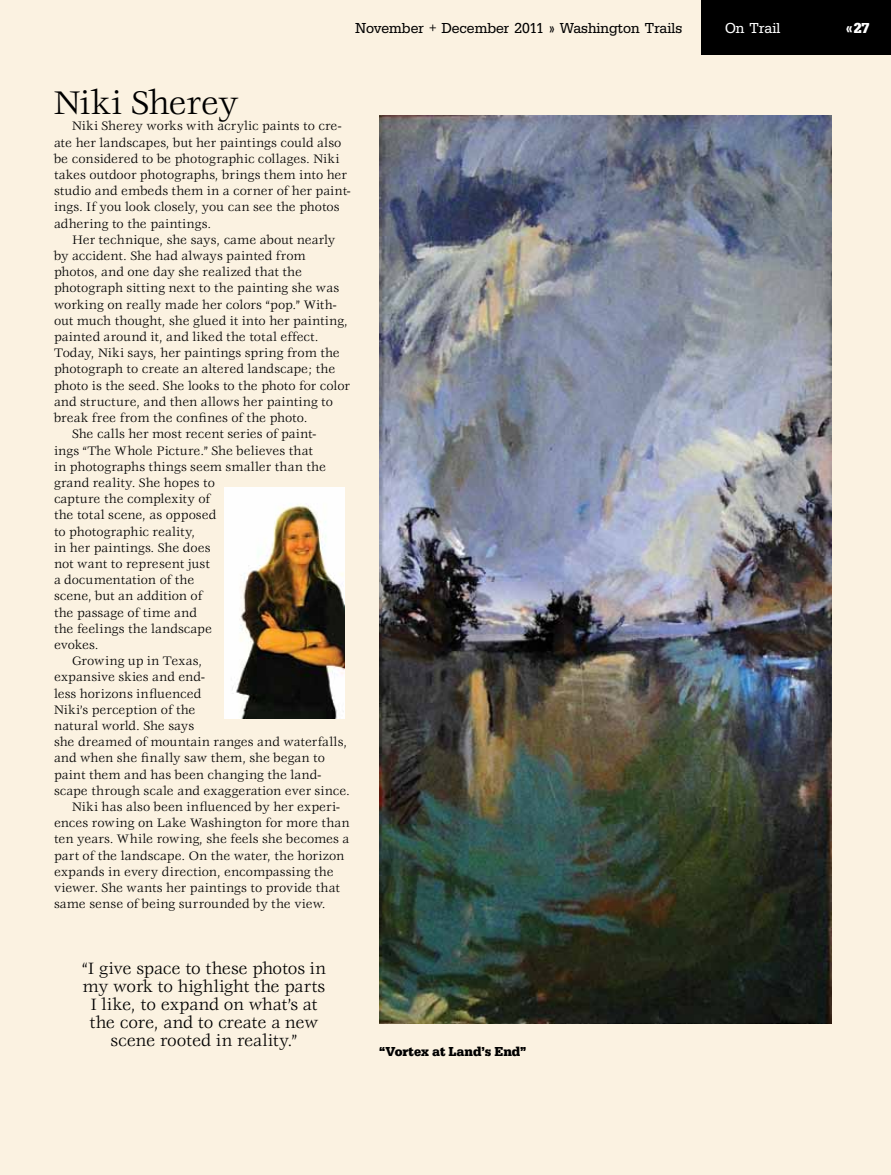
<style>
.page{position:relative;width:891px;height:1175px;background:#fff}
.page>*{position:absolute;margin:0;border:0;box-sizing:border-box;transform-origin:0 0}
.t1{font:36px "Veljovic";letter-spacing:-.02em;color:#000}
.t2{font:18px/18px "Veljovic";letter-spacing:-.01em;color:#000;text-align:center}
.t3{font:15px "URW Egyptienne TOT Reg Nar";color:#000}
.t4{font:15px "URW Egyptienne TOT Reg Nar";color:#fff}
.t5{font:15px "URW Egyptienne TOT Bol Nar";color:#fff}
.t6{font:13.5px/16.2px "Veljovic";color:#000}
.t7{font:13.5px "URW Egyptienne TOT Bol Nar";color:#000}
</style>
<div class="page">
<div style="left:0;top:0;width:891px;height:1174px;background:#fbf2e1"></div>
<div style="left:701px;top:0;width:190px;height:55px;background:#000"></div>
<img style="left:380px;top:115px;width:451px;height:908px">
<img style="left:224px;top:488px;width:120px;height:230px">
<p class="t3" style="left:355px;top:19px;width:328px">November + December 2011 » Washington Trails</p>
<p class="t4" style="left:725px;top:19px;width:57px">On Trail</p>
<p class="t5" style="left:846px;top:19px;width:25px">« 27</p>
<h1 class="t1" style="left:54px;top:83px;width:186px">Niki Sherey</h1>
<p class="t6" style="left:54px;top:119px;width:298px;text-indent:18px">Niki Sherey works with acrylic paints to cre&shy;ate her landscapes, but her paintings could also be considered to be photographic collages. Niki takes outdoor photographs, brings them into her studio and embeds them in a corner of her paint&shy;ings. If you look closely, you can see the photos adhering to the paintings.</p>
<p class="t6" style="left:72px;top:232px;width:265px">Her technique, she says, came about nearly</p>
<p class="t6" style="left:54px;top:248px;width:253px">by accident. She had always painted from</p>
<p class="t6" style="left:54px;top:264px;width:250px">photos, and one day she realized that the</p>
<p class="t6" style="left:54px;top:281px;width:287px">photograph sitting next to the painting she was</p>
<p class="t6" style="left:54px;top:297px;width:284px">working on really made her colors “pop.” With-</p>
<p class="t6" style="left:54px;top:313px;width:295px">out much thought, she glued it into her painting,</p>
<p class="t6" style="left:54px;top:329px;width:266px">painted around it, and liked the total effect.</p>
<p class="t6" style="left:54px;top:345px;width:287px">Today, Niki says, her paintings spring from the</p>
<p class="t6" style="left:54px;top:362px;width:283px">photograph to create an altered landscape; the</p>
<p class="t6" style="left:54px;top:378px;width:298px">photo is the seed. She looks to the photo for color</p>
<p class="t6" style="left:54px;top:394px;width:281px">and structure, and then allows her painting to</p>
<p class="t6" style="left:54px;top:410px;width:255px">break free from the confines of the photo.</p>
<p class="t6" style="left:72px;top:426px;width:246px">She calls her most recent series of paint-</p>
<p class="t6" style="left:54px;top:443px;width:260px">ings “The Whole Picture.” She believes that</p>
<p class="t6" style="left:54px;top:459px;width:274px">in photographs things seem smaller than the</p>
<p class="t6" style="left:54px;top:475px;width:162px">grand reality. She hopes to</p>
<p class="t6" style="left:54px;top:491px;width:158px">capture the complexity of</p>
<p class="t6" style="left:54px;top:507px;width:164px">the total scene, as opposed</p>
<p class="t6" style="left:54px;top:524px;width:143px">to photographic reality,</p>
<p class="t6" style="left:54px;top:540px;width:158px">in her paintings. She does</p>
<p class="t6" style="left:54px;top:556px;width:157px">not want to represent just</p>
<p class="t6" style="left:54px;top:572px;width:142px">a documentation of the</p>
<p class="t6" style="left:54px;top:588px;width:150px">scene, but an addition of</p>
<p class="t6" style="left:54px;top:605px;width:144px">the passage of time and</p>
<p class="t6" style="left:54px;top:621px;width:160px">the feelings the landscape</p>
<p class="t6" style="left:54px;top:637px;width:46px">evokes.</p>
<p class="t6" style="left:72px;top:653px;width:132px">Growing up in Texas,</p>
<p class="t6" style="left:54px;top:669px;width:152px">expansive skies and end-</p>
<p class="t6" style="left:54px;top:686px;width:149px">less horizons influenced</p>
<p class="t6" style="left:54px;top:702px;width:143px">Niki’s perception of the</p>
<p class="t6" style="left:54px;top:718px;width:142px">natural world. She says</p>
<p class="t6" style="left:54px;top:734px;width:295px">she dreamed of mountain ranges and waterfalls,</p>
<p class="t6" style="left:54px;top:750px;width:273px">and when she finally saw them, she began to</p>
<p class="t6" style="left:54px;top:767px;width:269px">paint them and has been changing the land-</p>
<p class="t6" style="left:54px;top:783px;width:297px">scape through scale and exaggeration ever since.</p>
<p class="t6" style="left:72px;top:799px;width:269px">Niki has also been influenced by her experi-</p>
<p class="t6" style="left:54px;top:815px;width:297px">ences rowing on Lake Washington for more than</p>
<p class="t6" style="left:54px;top:831px;width:297px">ten years. While rowing, she feels she becomes a</p>
<p class="t6" style="left:54px;top:848px;width:292px">part of the landscape. On the water, the horizon</p>
<p class="t6" style="left:54px;top:864px;width:281px">expands in every direction, encompassing the</p>
<p class="t6" style="left:54px;top:880px;width:287px">viewer. She wants her paintings to provide that</p>
<p class="t6" style="left:54px;top:896px;width:273px">same sense of being surrounded by the view.</p>
<h2 class="t2" style="left:82px;top:960px;width:246px">“I give space to these photos in my work to highlight the parts<br>I like, to expand on what’s at the core, and to create a new scene rooted in reality.”</h2>
<p class="t7" style="left:379px;top:1043px;width:149px">“Vortex at Land’s End”</p>
</div>
